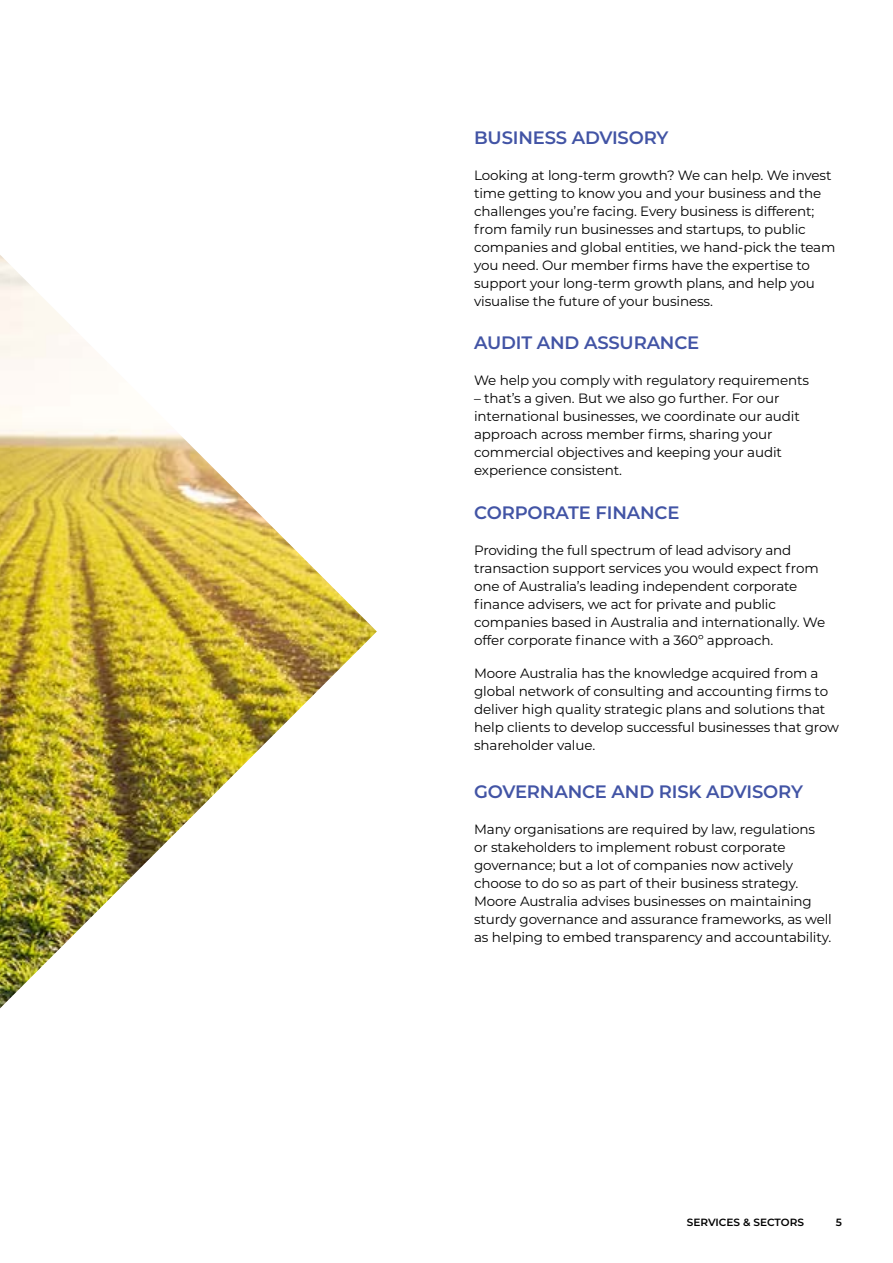
<style>
.page{position:relative;width:893px;height:1263px;background:#fff}
.page>*{position:absolute;margin:0;border:0;box-sizing:border-box;transform-origin:0 0}
.t1{font:600 18px "Montserrat";letter-spacing:-.01em;color:#4254a5}
.t2{font:13.5px/18px "Montserrat";letter-spacing:-.01em;color:#000}
.t3{font:600 10.5px "Montserrat";color:#000}
</style>
<div class="page">
<img style="left:0;top:255px;width:377px;height:753px">
<h1 class="t1" style="left:474px;top:125px;width:196px">BUSINESS ADVISORY</h1>
<p class="t2" style="left:474px;top:165px;width:363px">Looking at long-term growth? We can help. We invest time getting to know you and your business and the challenges you’re facing. Every business is different; from family run businesses and startups, to public companies and global entities, we hand-pick the team you need. Our member firms have the expertise to support your long-term growth plans, and help you visualise the future of your business.</p>
<h1 class="t1" style="left:474px;top:330px;width:227px">AUDIT AND ASSURANCE</h1>
<p class="t2" style="left:474px;top:371px;width:337px">We help you comply with regulatory requirements</p>
<p class="t2" style="left:474px;top:389px;width:327px">– that’s a given. But we also go further. For our international businesses, we coordinate our audit approach across member firms, sharing your commercial objectives and keeping your audit experience consistent.</p>
<h1 class="t1" style="left:474px;top:500px;width:207px">CORPORATE FINANCE</h1>
<p class="t2" style="left:474px;top:540px;width:353px">Providing the full spectrum of lead advisory and transaction support services you would expect from one of Australia’s leading independent corporate finance advisers, we act for private and public companies based in Australia and internationally. We offer corporate finance with a 360º approach.</p>
<p class="t2" style="left:474px;top:663px;width:366px">Moore Australia has the knowledge acquired from a global network of consulting and accounting firms to deliver high quality strategic plans and solutions that help clients to develop successful businesses that grow shareholder value.</p>
<h1 class="t1" style="left:474px;top:779px;width:330px">GOVERNANCE AND RISK ADVISORY</h1>
<p class="t2" style="left:474px;top:820px;width:359px">Many organisations are required by law, regulations or stakeholders to implement robust corporate governance; but a lot of companies now actively choose to do so as part of their business strategy.<br>Moore Australia advises businesses on maintaining sturdy governance and assurance frameworks, as well as helping to embed transparency and accountability.</p>
<p class="t3" style="left:687px;top:1215px;width:119px">SERVICES &amp; SECTORS</p>
<p class="t3" style="left:836px;top:1215px;width:8px">5</p>
</div>
